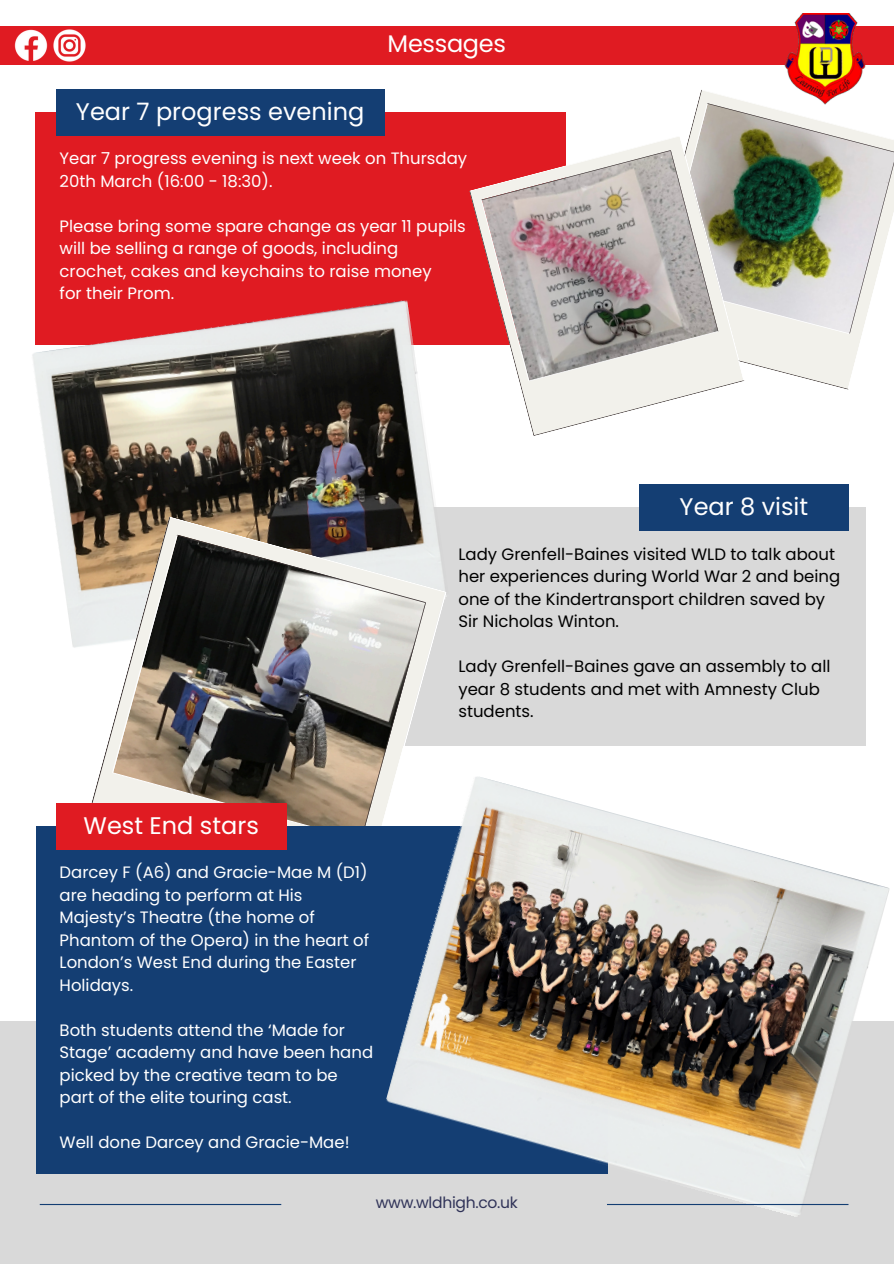
<style>
.page{position:relative;width:894px;height:1264px;background:#fff}
.page>*{position:absolute;margin:0;border:0;box-sizing:border-box;transform-origin:0 0}
.t1{font:24px "Poppins";color:#fff}
.t2{font:16.5px/22.5px "Poppins";color:#fff}
.t3{font:16.5px/22.5px "Poppins";color:#000}
.t4{font:15.6px "Poppins";letter-spacing:-.02em;color:#303358}
</style>
<div class="page">
<div style="left:0;top:1021px;width:893px;height:242px;background:#d9d9d9"></div>
<hr style="left:40px;top:1203px;width:241px;height:1px;background:#143e73">
<div style="left:0;top:26px;width:893px;height:38px;background:#e01b22"></div>
<img style="left:783px;top:13px;width:83px;height:76px">
<img style="left:14px;top:29px;width:72px;height:33px">
<div style="left:35px;top:112px;width:530px;height:233px;background:#e01b22"></div>
<div style="left:375px;top:507px;width:490px;height:239px;background:#d9d9d9"></div>
<img style="left:32px;top:300px;width:415px;height:348px">
<svg style="left:689px;top:89px;width:204px;height:300px"></svg>
<svg style="left:519px;top:381px;width:225px;height:55px;fill:#f2f1eb"></svg>
<svg style="left:469px;top:135px;width:275px;height:246px"></svg>
<svg style="left:82px;top:517px;width:30px;height:286px"></svg>
<svg style="left:112px;top:516px;width:334px;height:310px;background:#8e8982"></svg>
<div style="left:56px;top:89px;width:328px;height:46px;background:#143e73"></div>
<div style="left:35px;top:826px;width:572px;height:348px;background:#143e73"></div>
<div style="left:56px;top:803px;width:230px;height:46px;background:#e01b22"></div>
<img style="left:384px;top:775px;width:505px;height:442px">
<hr style="left:606px;top:1203px;width:242px;height:1px;background:#143e73">
<div style="left:639px;top:484px;width:209px;height:46px;background:#143e73"></div>
<h1 class="t1" style="left:76px;top:94px;width:290px">Year 7 progress evening</h1>
<p class="t1" style="left:387px;top:27px;width:120px">Messages</p>
<p class="t2" style="left:60px;top:147px;width:409px">Year 7 progress evening is next week on Thursday<br>20th March (16:00 - 18:30).</p>
<p class="t2" style="left:60px;top:215px;width:408px">Please bring some spare change as year 11 pupils will be selling a range of goods, including</p>
<p class="t2" style="left:60px;top:260px;width:373px">crochet, cakes and keychains to raise money</p>
<p class="t2" style="left:60px;top:282px;width:116px">for their Prom.</p>
<p class="t1" style="left:679px;top:489px;width:130px">Year 8 visit</p>
<p class="t1" style="left:83px;top:808px;width:177px">West End stars</p>
<p class="t2" style="left:60px;top:861px;width:311px">Darcey F (A6) and Gracie-Mae M (D1) are heading to perform at His<br>Majesty’s Theatre (the home of<br>Phantom of the Opera) in the heart of<br>London’s West End during the Easter<br>Holidays.</p>
<h1 class="t2" style="left:60px;top:1018px;width:315px">Both students attend the ‘Made for<br>Stage’ academy and have been hand picked by the creative team to be part of the elite touring cast.</h1>
<p class="t2" style="left:60px;top:1131px;width:291px">Well done Darcey and Gracie-Mae!</p>
<p class="t3" style="left:458px;top:542px;width:383px">Lady Grenfell-Baines visited WLD to talk about her experiences during World War 2 and being one of the Kindertransport children saved by Sir Nicholas Winton.</p>
<p class="t3" style="left:458px;top:655px;width:373px">Lady Grenfell-Baines gave an assembly to all year 8 students and met with Amnesty Club students.</p>
<p class="t4" style="left:375px;top:1191px;width:143px">www.wldhigh.co.uk</p>
</div>
